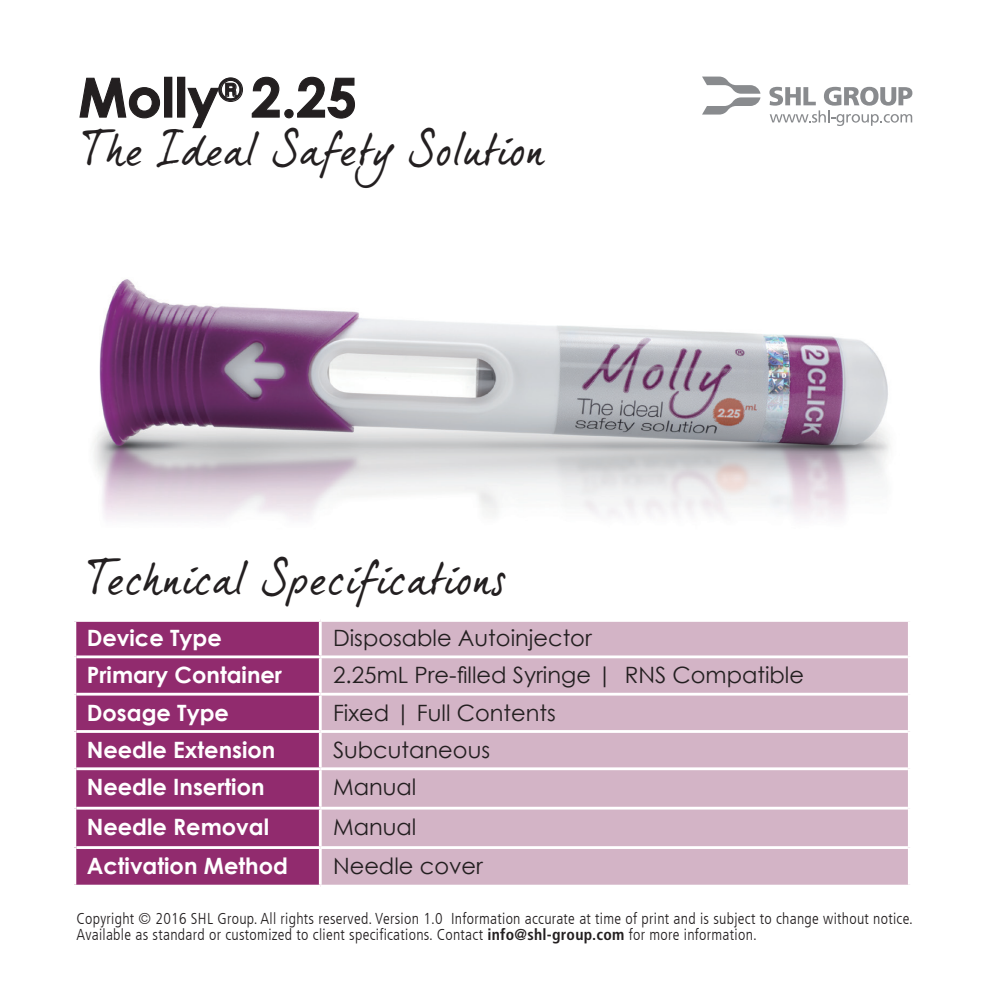
<style>
.page{position:relative;width:989px;height:989px;background:#fff}
.page>*{position:absolute;margin:0;border:0;box-sizing:border-box;transform-origin:0 0}
.t1{font:700 54px "Century Gothic";color:#231f20}
.t2{font:45px "Dear Joe 5 CASUAL";letter-spacing:-.03em;color:#231f20}
.t3{font:22.5px "Century Gothic";color:#231f20}
.t4{font:700 22.5px "Century Gothic";color:#fff}
.t5{font:300 condensed 15.75px/15.8px "Frutiger LT";letter-spacing:.02em;color:#231f20}
.s1{font-family:"Frutiger";font-weight:700}
</style>
<div class="page">
<svg style="left:702px;top:77px;width:58px;height:38px"></svg>
<svg style="left:769px;top:87px;width:143px;height:39px"></svg>
<div style="left:76px;top:622px;width:243px;height:262px;background:#912b6e"></div>
<div style="left:322px;top:622px;width:586px;height:262px;background:#d3b4c6"></div>
<hr style="left:76px;top:655px;width:244px;height:3px;background:#fff">
<hr style="left:320px;top:655px;width:588px;height:3px;background:#fff">
<hr style="left:76px;top:692px;width:244px;height:3px;background:#fff">
<hr style="left:320px;top:692px;width:588px;height:3px;background:#fff">
<hr style="left:76px;top:730px;width:244px;height:3px;background:#fff">
<hr style="left:320px;top:730px;width:588px;height:3px;background:#fff">
<hr style="left:76px;top:767px;width:244px;height:3px;background:#fff">
<hr style="left:320px;top:767px;width:588px;height:3px;background:#fff">
<hr style="left:76px;top:806px;width:244px;height:3px;background:#fff">
<hr style="left:320px;top:806px;width:588px;height:3px;background:#fff">
<hr style="left:76px;top:846px;width:244px;height:3px;background:#fff">
<hr style="left:320px;top:846px;width:588px;height:3px;background:#fff">
<img style="left:94px;top:279px;width:796px;height:241px">
<svg style="left:79px;top:77px;width:82px;height:42px"></svg>
<div style="left:164px;top:77px;width:8px;height:41px;border:1px solid #231f20"></div>
<div style="left:177px;top:77px;width:8px;height:41px;border:1px solid #231f20"></div>
<svg style="left:187px;top:77px;width:56px;height:52px"></svg>
<svg style="left:251px;top:76px;width:104px;height:43px"></svg>
<h1 class="t1" style="left:79px;top:56px;width:280px">Molly<sup>®</sup> 2.25</h1>
<h2 class="t2" style="left:80px;top:123px;width:467px">The Ideal Safety Solution</h2>
<h2 class="t2" style="left:85px;top:551px;width:423px">Technical Specifications</h2>
<h3 class="t4" style="left:87px;top:621px;width:136px">Device Type</h3>
<h3 class="t3" style="left:333px;top:622px;width:260px">Disposable Autoinjector</h3>
<h3 class="t4" style="left:87px;top:658px;width:197px">Primary Container</h3>
<h3 class="t3" style="left:333px;top:659px;width:472px">2.25mL Pre-filled Syringe | RNS Compatible</h3>
<h3 class="t4" style="left:87px;top:695px;width:144px">Dosage Type</h3>
<h3 class="t3" style="left:333px;top:696px;width:224px">Fixed | Full Contents</h3>
<h3 class="t4" style="left:87px;top:732px;width:190px">Needle Extension</h3>
<h3 class="t3" style="left:333px;top:734px;width:158px">Subcutaneous</h3>
<h3 class="t4" style="left:87px;top:770px;width:179px">Needle Insertion</h3>
<h3 class="t3" style="left:333px;top:771px;width:85px">Manual</h3>
<h3 class="t4" style="left:87px;top:809px;width:184px">Needle Removal</h3>
<h3 class="t3" style="left:333px;top:810px;width:85px">Manual</h3>
<h3 class="t4" style="left:87px;top:848px;width:203px">Activation Method</h3>
<h3 class="t3" style="left:333px;top:850px;width:151px">Needle cover</h3>
<p class="t5" style="left:77px;top:910px;width:838px">Copyright © 2016 SHL Group. All rights reserved. Version 1.0 Information accurate at time of print and is subject to change without notice.<br>Available as standard or customized to client specifications. Contact <span class="s1">info@shl-group.com</span> for more information.</p>
</div>
